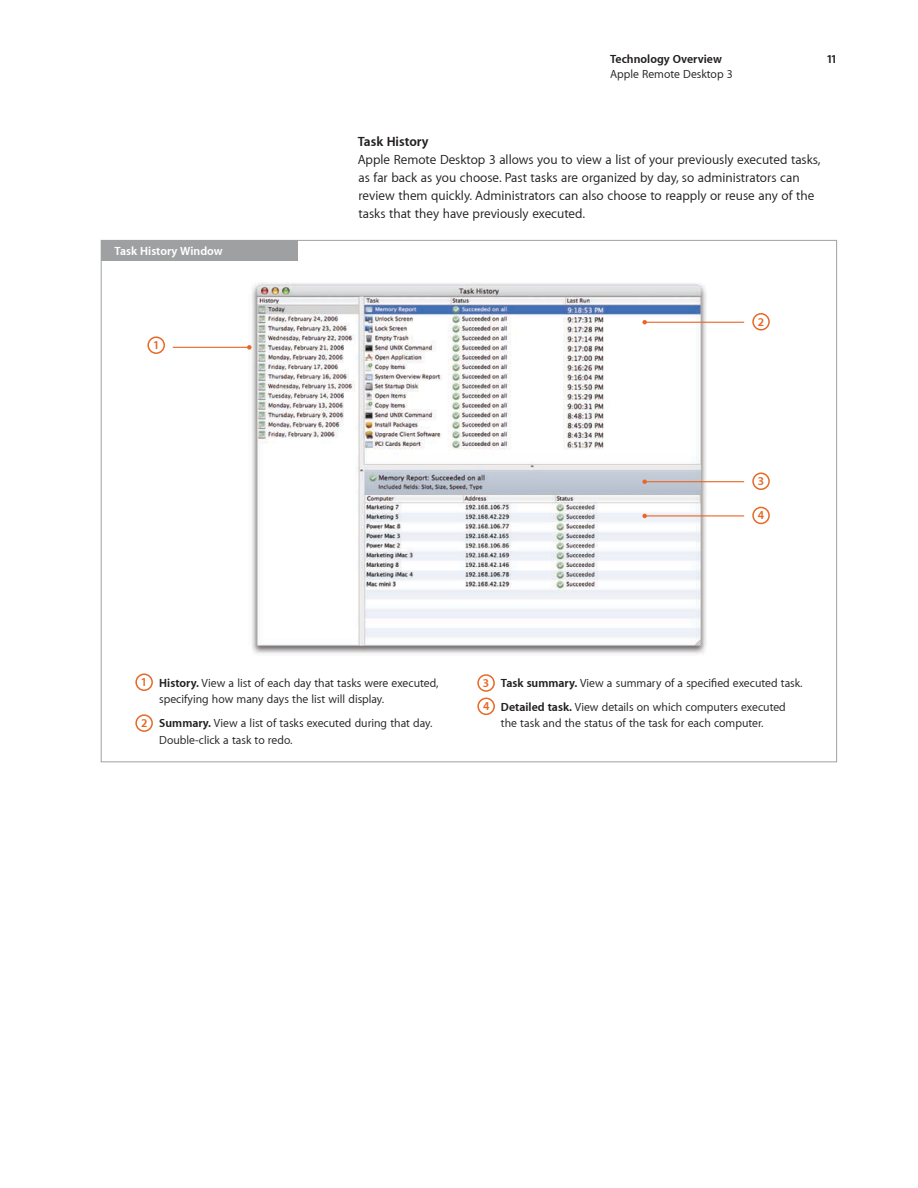
<style>
.page{position:relative;width:918px;height:1188px;background:#fff}
.page>*{position:absolute;margin:0;border:0;box-sizing:border-box;transform-origin:0 0}
.t1{font:13.5px/18px "Myriad Set Text";color:#231f20}
.t2{font:700 13.5px "Myriad Set";color:#231f20}
.t3{font:12px/16.5px "Myriad Set Text";color:#231f20}
.t4{font:700 12px "Myriad Set";color:#231f20}
.t5{font:700 12px "Myriad Set";color:#fff}
.t6{font:700 12px "Myriad Set";color:#e76825}
.s1{font-family:"Myriad Set";font-weight:700}
</style>
<div class="page">
<div style="left:101px;top:241px;width:197px;height:20px;background:#9ea0a2"></div>
<img style="left:219px;top:282px;width:503px;height:372px">
<hr style="left:173px;top:347px;width:76px;height:1px;background:#e76825">
<svg style="left:247px;top:345px;width:5px;height:5px"></svg>
<hr style="left:645px;top:515px;width:99px;height:1px;background:#e76825">
<svg style="left:642px;top:514px;width:5px;height:4px"></svg>
<div style="left:147px;top:336px;width:18px;height:18px;border:2px solid #e76825;border-radius:50%"></div>
<div style="left:752px;top:507px;width:18px;height:17px;border:2px solid #e76825;border-radius:50%"></div>
<div style="left:135px;top:674px;width:18px;height:17px;border:2px solid #e76825;border-radius:50%"></div>
<div style="left:477px;top:674px;width:18px;height:18px;border:2px solid #e76825;border-radius:50%"></div>
<div style="left:135px;top:714px;width:18px;height:18px;border:2px solid #e76825;border-radius:50%"></div>
<div style="left:477px;top:698px;width:18px;height:17px;border:2px solid #e76825;border-radius:50%"></div>
<hr style="left:645px;top:481px;width:99px;height:1px;background:#e76825">
<svg style="left:642px;top:479px;width:5px;height:5px"></svg>
<div style="left:752px;top:472px;width:18px;height:18px;border:2px solid #e76825;border-radius:50%"></div>
<hr style="left:645px;top:322px;width:99px;height:1px;background:#e76825">
<svg style="left:642px;top:320px;width:5px;height:4px"></svg>
<div style="left:752px;top:313px;width:18px;height:18px;border:2px solid #e76825;border-radius:50%"></div>
<p class="t4" style="left:610px;top:53px;width:113px">Technology Overview</p>
<p class="t4" style="left:826px;top:53px;width:12px">11</p>
<p class="t3" style="left:610px;top:66px;width:124px">Apple Remote Desktop 3</p>
<p class="t5" style="left:115px;top:245px;width:110px">Task History Window</p>
<p class="t6" style="left:153px;top:339px;width:8px">1</p>
<p class="t2" style="left:358px;top:135px;width:72px">Task History</p>
<p class="t1" style="left:358px;top:151px;width:464px">Apple Remote Desktop 3 allows you to view a list of your previously executed tasks, as far back as you choose. Past tasks are organized by day, so administrators can review them quickly. Administrators can also choose to reapply or reuse any of the tasks that they have previously executed.</p>
<p class="t6" style="left:758px;top:316px;width:8px">2</p>
<p class="t6" style="left:758px;top:475px;width:8px">3</p>
<p class="t6" style="left:758px;top:509px;width:8px">4</p>
<p class="t3" style="left:159px;top:675px;width:281px"><span class="s1">History.</span> View a list of each day that tasks were executed, specifying how many days the list will display.</p>
<p class="t3" style="left:159px;top:715px;width:275px"><span class="s1">Summary.</span> View a list of tasks executed during that day.<br>Double-click a task to redo.</p>
<p class="t6" style="left:141px;top:676px;width:8px">1</p>
<p class="t6" style="left:483px;top:677px;width:8px">3</p>
<p class="t6" style="left:141px;top:717px;width:8px">2</p>
<p class="t6" style="left:483px;top:700px;width:8px">4</p>
<p class="t3" style="left:501px;top:671px;width:303px;line-height:24px"><span class="s1">Task summary.</span> View a summary of a specified executed task.<br><span class="s1">Detailed task.</span> View details on which computers executed</p>
<p class="t3" style="left:501px;top:715px;width:264px">the task and the status of the task for each computer.</p>
</div>
